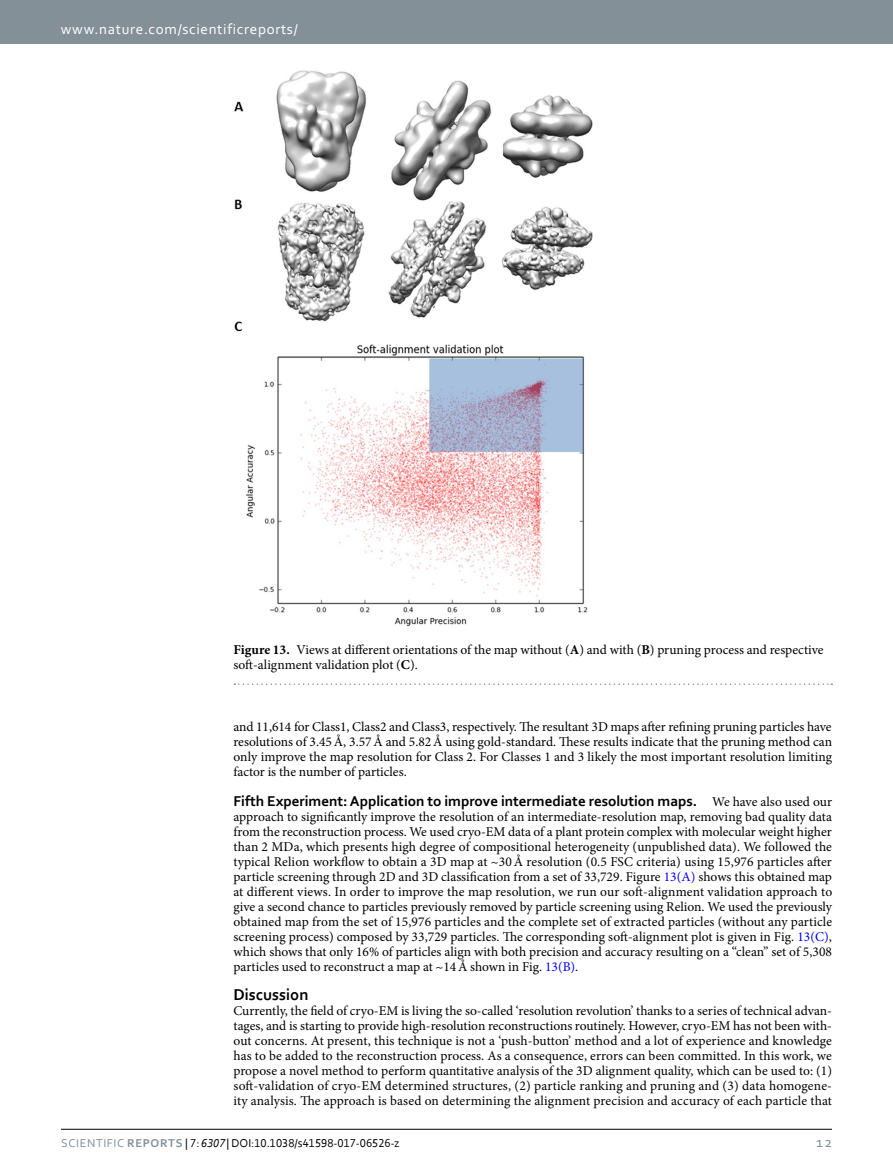
<style>
.page{position:relative;width:893px;height:1174px;background:#fff}
.page>*{position:absolute;margin:0;border:0;box-sizing:border-box;transform-origin:0 0}
.t1{font:700 16.5px "Corbel";color:#000}
.t2{font:15px "Corbel Bold 2";color:#000}
.t3{font:15px "Corbel 2";letter-spacing:.045em;color:#fff}
.t4{font:15px "Corbel 2";color:#839097}
.t5{font:13.5px/15px "Minion Pro";color:#000;text-align:justify}
.t6{font:12px "Corbel";color:#000}
.s1{font-weight:700}
.s2{font-family:"Minion Pro";font-size:13.5px}
.s3{color:#00f}
.s4{font-family:"Corbel 2";color:#839097}
.s5{font-family:"Corbel Bold 2";color:#839097}
.s6{font-style:italic}
</style>
<div class="page">
<div style="left:0;top:0;width:893px;height:43px;background:#839097"></div>
<hr style="left:61px;top:1129px;width:771px;height:1px;background:#000">
<img style="left:234px;top:70px;width:359px;height:556px">
<svg style="left:234px;top:683px;width:598px;height:2px"></svg>
<p class="t3" style="left:61px;top:19px;width:238px">www.nature.com/scientificreports/</p>
<p class="t5" style="left:233px;top:642px;width:592px"><span class="s1">Figure 13.</span> Views at different orientations of the map without (<span class="s1">A</span>) and with (<span class="s1">B</span>) pruning process and respective soft-alignment validation plot (<span class="s1">C</span>).</p>
<p class="t5" style="left:233px;top:719px;width:600px">and 11,614 for Class1, Class2 and Class3, respectively. The resultant 3D maps after refining pruning particles have resolutions of 3.45Å, 3.57Å and 5.82Å using gold-standard. These results indicate that the pruning method can only improve the map resolution for Class 2. For Classes 1 and 3 likely the most important resolution limiting factor is the number of particles.</p>
<p class="t2" style="left:233px;top:791px;width:600px">Fifth Experiment: Application to improve intermediate resolution maps. <span class="s2">We have also used our</span></p>
<p class="t5" style="left:233px;top:808px;width:600px">approach to significantly improve the resolution of an intermediate-resolution map, removing bad quality data from the reconstruction process. We used cryo-EM data of a plant protein complex with molecular weight higher than 2 MDa, which presents high degree of compositional heterogeneity (unpublished data). We followed the typical Relion workflow to obtain a 3D map at ~30Å resolution (0.5 FSC criteria) using 15,976 particles after particle screening through 2D and 3D classification from a set of 33,729. Figure <span class="s3">13(A)</span> shows this obtained map at different views. In order to improve the map resolution, we run our soft-alignment validation approach to give a second chance to particles previously removed by particle screening using Relion. We used the previously obtained map from the set of 15,976 particles and the complete set of extracted particles (without any particle screening process) composed by 33,729 particles. The corresponding soft-alignment plot is given in Fig. <span class="s3">13(C)</span>, which shows that only 16% of particles align with both precision and accuracy resulting on a “clean” set of 5,308 particles used to reconstruct a map at ~14Å shown in Fig. <span class="s3">13(B)</span>.</p>
<p class="t1" style="left:233px;top:984px;width:77px">Discussion</p>
<p class="t5" style="left:233px;top:1003px;width:600px">Currently, the field of cryo-EM is living the so-called ‘resolution revolution’ thanks to a series of technical advan&shy;tages, and is starting to provide high-resolution reconstructions routinely. However, cryo-EM has not been with&shy;out concerns. At present, this technique is not a ‘push-button’ method and a lot of experience and knowledge has to be added to the reconstruction process. As a consequence, errors can been committed. In this work, we propose a novel method to perform quantitative analysis of the 3D alignment quality, which can be used to: (1) soft-validation of cryo-EM determined structures, (2) particle ranking and pruning and (3) data homogene&shy;ity analysis. The approach is based on determining the alignment precision and accuracy of each particle that</p>
<p class="t6" style="left:61px;top:1135px;width:340px"><span class="s4">Scientific</span> <span class="s5">REPOrTS</span> | 7:<span class="s6">6307</span>| DOI:10.1038/s41598-017-06526-z</p>
<p class="t4" style="left:816px;top:1132px;width:17px">12</p>
</div>
